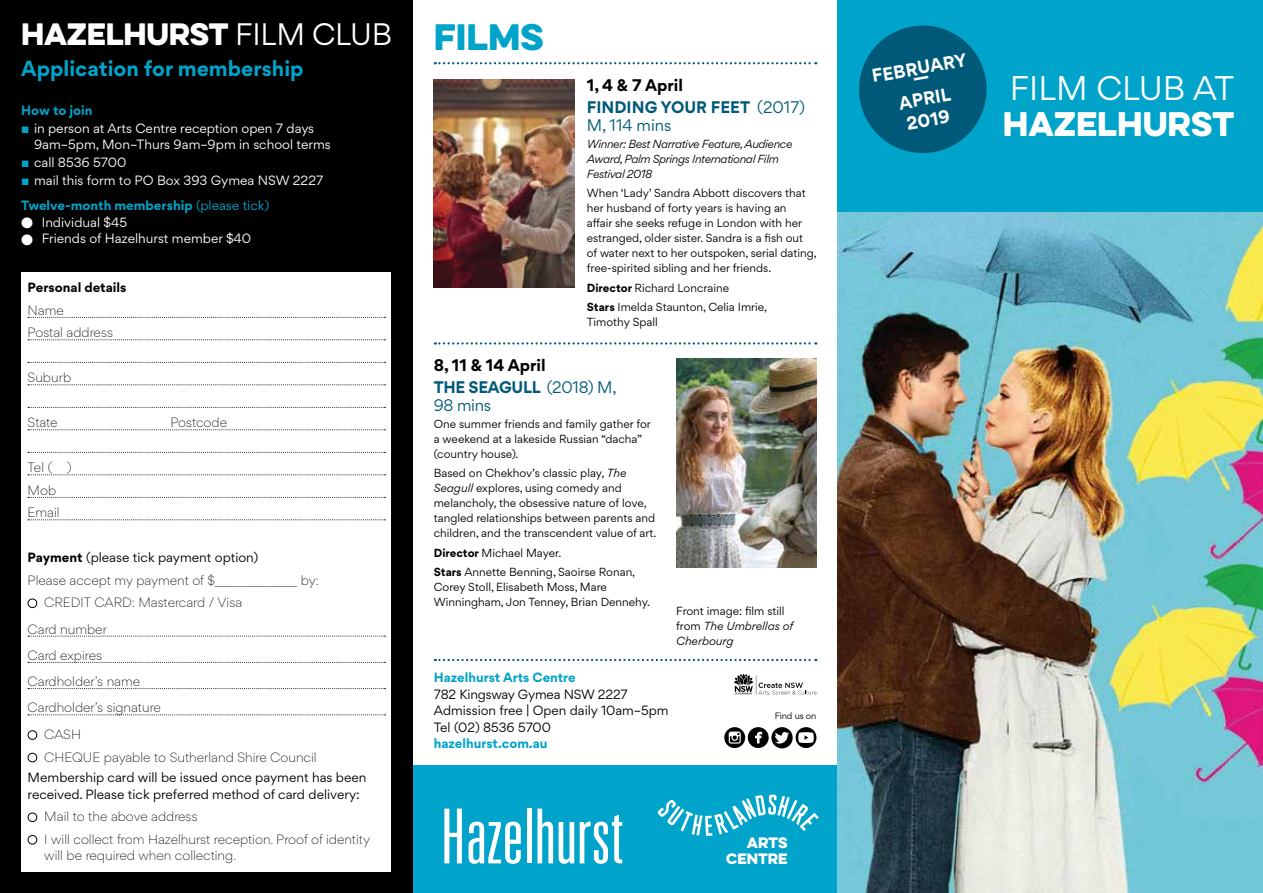
<style>
.page{position:relative;width:1263px;height:893px;background:#fff}
.page>*{position:absolute;margin:0;border:0;box-sizing:border-box;transform-origin:0 0}
.t1{font:33px "Eveleth Clean";color:#00a3c9}
.t2{font:30.6px "Gordita";color:#fff}
.t3{font:30.6px "Eveleth Clean";color:#fff}
.t4{font:27.75px "Eveleth Clean";letter-spacing:-.01em;color:#fff}
.t5{font:700 19.5px "Gordita";color:#00a3c9}
.t6{font:700 16.5px/21px "Gordita";color:#fff;text-align:center}
.t7{font:700 15px/22.2px "Gordita";color:#005978}
.t8{font:700 15px/22.2px "Gordita";letter-spacing:-.02em;color:#000}
.t9{font:15px "Gordita";color:#005978}
.t10{font:13.5px/16.2px "Eveleth Clean";color:#fff;text-align:right}
.t11{font:300 12px/22.5px "Gordita";color:#000}
.t12{font:12px/16.5px "Gordita";color:#fff}
.t13{font:12px/16.5px "Gordita";color:#000}
.t14{font:700 12px "Gordita";color:#00a3c9}
.t15{font:700 12px "Gordita";color:#000}
.t16{font:10.5px/15px "Gordita";color:#000}
.t17{font:italic 10.5px/15px "Gordita";letter-spacing:-.03em;color:#000}
.t18{font:8.25px "Gordita";letter-spacing:-.01em;color:#000}
.s1{font-family:"Gordita"}
.s2{font-size:9px;color:#00a3c9}
.s3{font-weight:700;color:#00a3c9}
.s4{color:#00a3c9}
.s5{font-weight:700}
.s6{color:#000}
.s7{font-weight:400}
.s8{color:#005978}
.s9{font-weight:400;color:#005978}
.s10{font-style:italic}
</style>
<div class="page">
<div style="left:410px;top:765px;width:443px;height:128px;background:#00a3c9"></div>
<svg style="left:444px;top:809px;width:18px;height:54px"></svg>
<svg style="left:468px;top:821px;width:53px;height:43px"></svg>
<hr style="left:527px;top:809px;width:4px;height:54px;background:#fff">
<svg style="left:537px;top:809px;width:16px;height:54px"></svg>
<svg style="left:559px;top:822px;width:15px;height:42px"></svg>
<svg style="left:580px;top:815px;width:42px;height:49px"></svg>
<svg style="left:658px;top:794px;width:161px;height:42px"></svg>
<svg style="left:734px;top:674px;width:82px;height:21px"></svg>
<div style="left:0;top:0;width:412px;height:893px;background:#000"></div>
<div style="left:21px;top:272px;width:370px;height:600px;background:#fff"></div>
<svg style="left:28px;top:317px;width:358px;height:1px"></svg>
<svg style="left:28px;top:340px;width:358px;height:1px"></svg>
<svg style="left:28px;top:362px;width:358px;height:1px"></svg>
<svg style="left:28px;top:385px;width:358px;height:1px"></svg>
<svg style="left:28px;top:407px;width:358px;height:1px"></svg>
<svg style="left:28px;top:430px;width:358px;height:1px"></svg>
<svg style="left:28px;top:452px;width:358px;height:1px"></svg>
<svg style="left:28px;top:475px;width:358px;height:1px"></svg>
<svg style="left:28px;top:497px;width:358px;height:1px"></svg>
<svg style="left:28px;top:520px;width:358px;height:1px"></svg>
<svg style="left:28px;top:636px;width:358px;height:1px"></svg>
<svg style="left:28px;top:662px;width:358px;height:1px"></svg>
<svg style="left:28px;top:688px;width:358px;height:1px"></svg>
<svg style="left:28px;top:715px;width:358px;height:1px"></svg>
<svg style="left:27px;top:598px;width:10px;height:10px"></svg>
<svg style="left:27px;top:730px;width:10px;height:10px"></svg>
<svg style="left:27px;top:753px;width:10px;height:9px"></svg>
<svg style="left:27px;top:812px;width:10px;height:10px"></svg>
<svg style="left:27px;top:835px;width:10px;height:10px"></svg>
<img style="left:434px;top:79px;width:140px;height:208px">
<img style="left:676px;top:359px;width:140px;height:208px">
<svg style="left:435px;top:62px;width:381px;height:2px"></svg>
<svg style="left:435px;top:342px;width:381px;height:3px"></svg>
<svg style="left:435px;top:659px;width:381px;height:2px"></svg>
<div style="left:838px;top:0;width:425px;height:213px;background:#00a3c9"></div>
<div style="left:859px;top:26px;width:127px;height:127px;background:#005978;border-radius:50%"></div>
<svg style="left:724px;top:727px;width:92px;height:21px"></svg>
<img style="left:838px;top:213px;width:425px;height:680px">
<h3 class="t4" style="left:21px;top:13px;width:372px">HAZELHURST <span class="s1">FILM CLUB</span></h3>
<h3 class="t5" style="left:21px;top:53px;width:284px">Application for membership</h3>
<p class="t14" style="left:21px;top:101px;width:73px">How to join</p>
<p class="t12" style="left:34px;top:120px;width:298px;text-indent:-13px"><span class="s2">■</span> in person at Arts Centre reception open 7 days<br>9am–5pm, Mon–Thurs 9am–9pm in school terms</p>
<p class="t12" style="left:21px;top:154px;width:107px"><span class="s2">■</span> call 8536 5700</p>
<p class="t12" style="left:21px;top:168px;width:303px;line-height:25px"><span class="s2">■</span> mail this form to PO Box 393 Gymea NSW 2227<br><span class="s3">Twelve-month membership</span> <span class="s4">(please tick)</span></p>
<p class="t12" style="left:21px;top:214px;width:107px">● Individual $45</p>
<p class="t12" style="left:21px;top:230px;width:231px">● Friends of Hazelhurst member $40</p>
<p class="t15" style="left:28px;top:278px;width:100px">Personal details</p>
<p class="t11" style="left:28px;top:298px;width:87px">Name<br>Postal address</p>
<p class="t11" style="left:28px;top:366px;width:45px">Suburb</p>
<p class="t11" style="left:28px;top:411px;width:32px">State</p>
<p class="t11" style="left:170px;top:411px;width:58px">Postcode</p>
<p class="t11" style="left:28px;top:456px;width:45px">Tel ( )<br>Mob<br>Email</p>
<p class="t13" style="left:28px;top:549px;width:232px"><span class="s5">Payment</span> (please tick payment option)</p>
<p class="t11" style="left:28px;top:568px;width:293px">Please accept my payment of $_____________ by:</p>
<p class="t11" style="left:44px;top:591px;width:199px">CREDIT CARD: Mastercard / Visa</p>
<p class="t11" style="left:28px;top:615px;width:135px;line-height:26.2px">Card number<br>Card expires<br>Cardholder’s name<br>Cardholder’s signature</p>
<p class="t11" style="left:44px;top:723px;width:274px">CASH<br>CHEQUE payable to Sutherland Shire Council</p>
<p class="t13" style="left:28px;top:769px;width:340px">Membership card will be issued once payment has been received. Please tick preferred method of card delivery:</p>
<p class="t11" style="left:44px;top:805px;width:327px">Mail to the above address<br>I will collect from Hazelhurst reception. Proof of identity</p>
<p class="t11" style="left:44px;top:844px;width:194px">will be required when collecting.</p>
<h1 class="t1" style="left:434px;top:12px;width:112px">FILMS</h1>
<h3 class="t7" style="left:587px;top:73px;width:220px"><span class="s6">1, 4 &amp; 7 April<br></span>FINDING YOUR FEET <span class="s7">(2017)</span></h3>
<h3 class="t9" style="left:587px;top:114px;width:86px">M, 114 mins</h3>
<p class="t17" style="left:587px;top:136px;width:207px">Winner: Best Narrative Feature, Audience<br>Award, Palm Springs International Film<br>Festival 2018</p>
<p class="t16" style="left:587px;top:186px;width:231px">When ‘Lady’ Sandra Abbott discovers that her husband of forty years is having an<br>affair she seeks refuge in London with her estranged, older sister. Sandra is a fish out<br>of water next to her outspoken, serial dating, free-spirited sibling and her friends.</p>
<p class="t16" style="left:587px;top:278px;width:182px;line-height:19.2px"><span class="s5">Director</span> Richard Loncraine<br><span class="s5">Stars</span> Imelda Staunton, Celia Imrie,</p>
<p class="t16" style="left:587px;top:314px;width:72px">Timothy Spall</p>
<h3 class="t8" style="left:434px;top:353px;width:184px">8, 11 &amp; 14 April<br><span class="s8">THE SEAGULL</span> <span class="s9">(2018) M,</span></h3>
<h3 class="t9" style="left:434px;top:394px;width:59px">98 mins</h3>
<p class="t16" style="left:434px;top:416px;width:219px">One summer friends and family gather for a weekend at a lakeside Russian “dacha” (country house).</p>
<p class="t16" style="left:434px;top:465px;width:224px">Based on Chekhov’s classic play, <span class="s10">The Seagull</span> explores, using comedy and melancholy, the obsessive nature of love, tangled relationships between parents and children, and the transcendent value of art.</p>
<p class="t16" style="left:434px;top:543px;width:203px;line-height:19.2px"><span class="s5">Director</span> Michael Mayer.<br><span class="s5">Stars</span> Annette Benning, Saoirse Ronan,</p>
<p class="t16" style="left:434px;top:579px;width:218px">Corey Stoll, Elisabeth Moss, Mare<br>Winningham, Jon Tenney, Brian Dennehy.</p>
<p class="t16" style="left:676px;top:603px;width:118px">Front image: film still from <span class="s10">The Umbrellas of<br>Cherbourg</span></p>
<p class="t14" style="left:434px;top:668px;width:143px">Hazelhurst Arts Centre</p>
<p class="t13" style="left:434px;top:686px;width:236px">782 Kingsway Gymea NSW 2227<br>Admission free | Open daily 10am–5pm<br>Tel (02) 8536 5700</p>
<p class="t14" style="left:434px;top:734px;width:115px">hazelhurst.com.au</p>
<p class="t18" style="left:775px;top:709px;width:43px">Find us on</p>
<p class="t10" style="left:726px;top:834px;width:63px">ARTS<br>CENTRE</p>
<h3 class="t6" style="left:870px;top:65px;width:97px;rotate:-10deg">FEBRUARY</h3>
<h3 class="t6" style="left:894px;top:72px;width:54px;rotate:-10deg">—<br>APRIL<br>2019</h3>
<h2 class="t2" style="left:1010px;top:66px;width:226px">FILM CLUB AT</h2>
<h2 class="t3" style="left:1003px;top:101px;width:233px">HAZELHURST</h2>
</div>
